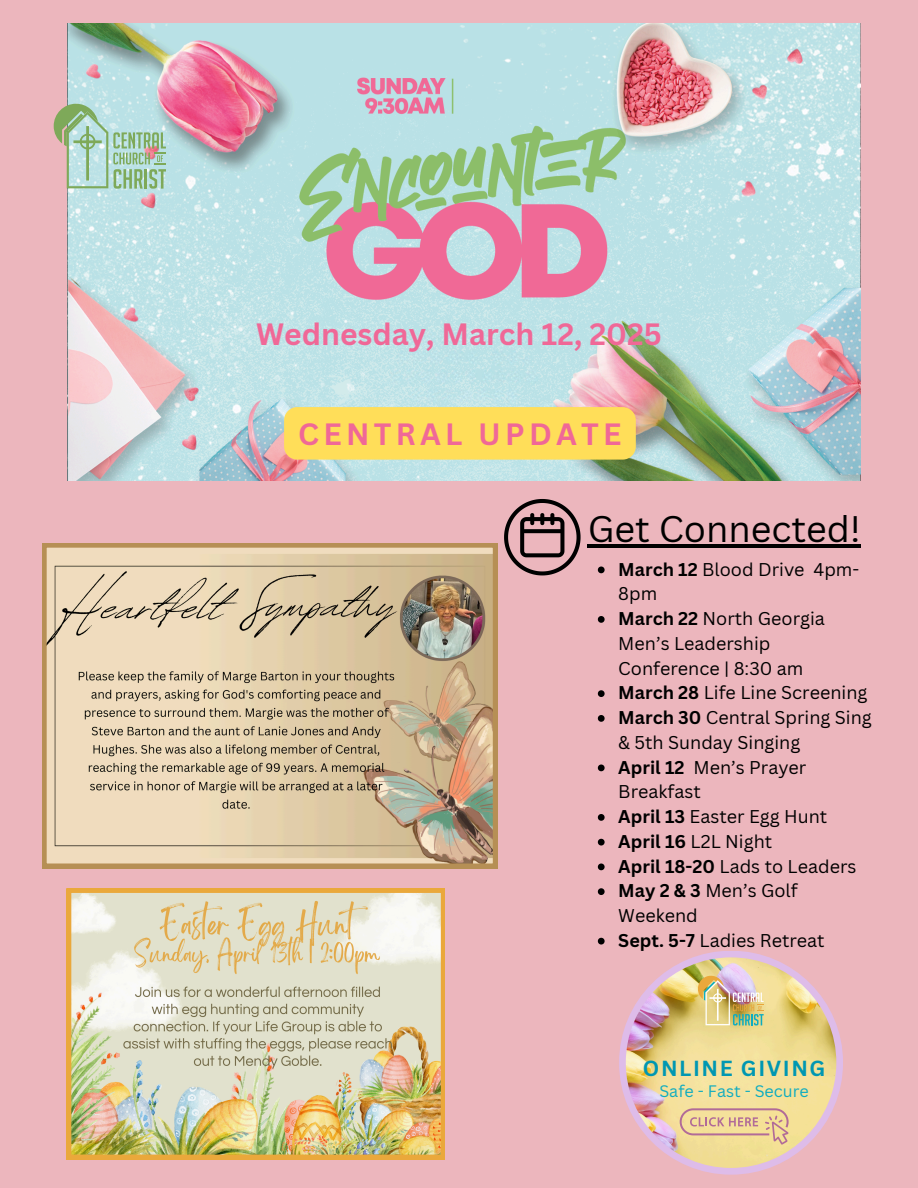
<style>
.page{position:relative;width:918px;height:1188px;background:#ecb6bd}
.page>*{position:absolute;margin:0;border:0;box-sizing:border-box;transform-origin:0 0}
.t1{font:36px "Canva Sans";color:#000}
.t2{font:700 30px "Canva Sans";color:#f06897}
.t3{font:700 30px "Canva Sans";letter-spacing:.145em;color:#f06897}
.t4{font:700 21.3px "Canva Sans";letter-spacing:.075em;color:#0097b2}
.t5{font:18px/24.8px "Canva Sans";color:#000}
.t6{font:16.2px "Canva Sans";color:#0facc0}
.s1{font-weight:700}
</style>
<div class="page">
<img style="left:552px;top:23px;width:309px;height:1px">
<img style="left:67px;top:24px;width:794px;height:456px">
<svg style="left:504px;top:499px;width:77px;height:76px"></svg>
<svg style="left:54px;top:104px;width:112px;height:85px;background:#b0cdb9"></svg>
<div style="left:619px;top:951px;width:224px;height:224px;background:#debce9;border-radius:50%"></div>
<img style="left:626px;top:957px;width:210px;height:211px;border-radius:50%">
<svg style="left:680px;top:1108px;width:109px;height:37px;background:#e6c797"></svg>
<img style="left:698px;top:976px;width:66px;height:49px">
<svg style="left:42px;top:543px;width:455px;height:325px;background:#d1bd9c"></svg>
<img style="left:67px;top:888px;width:378px;height:271px">
<svg style="left:598px;top:567px;width:7px;height:6px"></svg>
<svg style="left:598px;top:616px;width:7px;height:7px"></svg>
<svg style="left:598px;top:690px;width:7px;height:7px"></svg>
<svg style="left:598px;top:715px;width:7px;height:7px"></svg>
<svg style="left:598px;top:765px;width:7px;height:6px"></svg>
<svg style="left:598px;top:814px;width:7px;height:7px"></svg>
<svg style="left:598px;top:839px;width:7px;height:7px"></svg>
<svg style="left:598px;top:864px;width:7px;height:6px"></svg>
<svg style="left:598px;top:888px;width:7px;height:7px"></svg>
<svg style="left:598px;top:938px;width:7px;height:7px"></svg>
<hr style="left:588px;top:544px;width:273px;height:4px;background:#000">
<div style="left:284px;top:407px;width:352px;height:53px;background:#ffde59;border-radius:13px"></div>
<p class="t2" style="left:256px;top:313px;width:407px">Wednesday, March 12, 2025</p>
<p class="t3" style="left:298px;top:413px;width:325px">CENTRAL UPDATE</p>
<p class="t1" style="left:588px;top:504px;width:275px">Get Connected!</p>
<h3 class="t5" style="left:618px;top:556px;width:242px"><span class="s1">March 12</span> Blood Drive 4pm-<br>8pm</h3>
<h2 class="t5" style="left:618px;top:606px;width:208px"><span class="s1">March 22</span> North Georgia<br>Men’s Leadership<br>Conference | 8:30 am</h2>
<p class="t5" style="left:618px;top:680px;width:251px"><span class="s1">March 28</span> Life Line Screening</p>
<p class="t5" style="left:618px;top:705px;width:255px"><span class="s1">March 30</span> Central Spring Sing &amp; 5th Sunday Singing</p>
<p class="t5" style="left:618px;top:754px;width:190px"><span class="s1">April 12</span> Men’s Prayer<br>Breakfast</p>
<p class="t5" style="left:618px;top:804px;width:210px"><span class="s1">April 13</span> Easter Egg Hunt</p>
<h1 class="t5" style="left:618px;top:828px;width:155px"><span class="s1">April 16</span> L2L Night</h1>
<p class="t5" style="left:618px;top:853px;width:240px"><span class="s1">April 18-20</span> Lads to Leaders</p>
<p class="t5" style="left:618px;top:878px;width:181px"><span class="s1">May 2 &amp; 3</span> Men’s Golf<br>Weekend</p>
<p class="t5" style="left:618px;top:927px;width:208px"><span class="s1">Sept. 5-7</span> Ladies Retreat</p>
<p class="t4" style="left:643px;top:1053px;width:184px">ONLINE GIVING</p>
<p class="t6" style="left:659px;top:1080px;width:151px">Safe - Fast - Secure</p>
</div>
